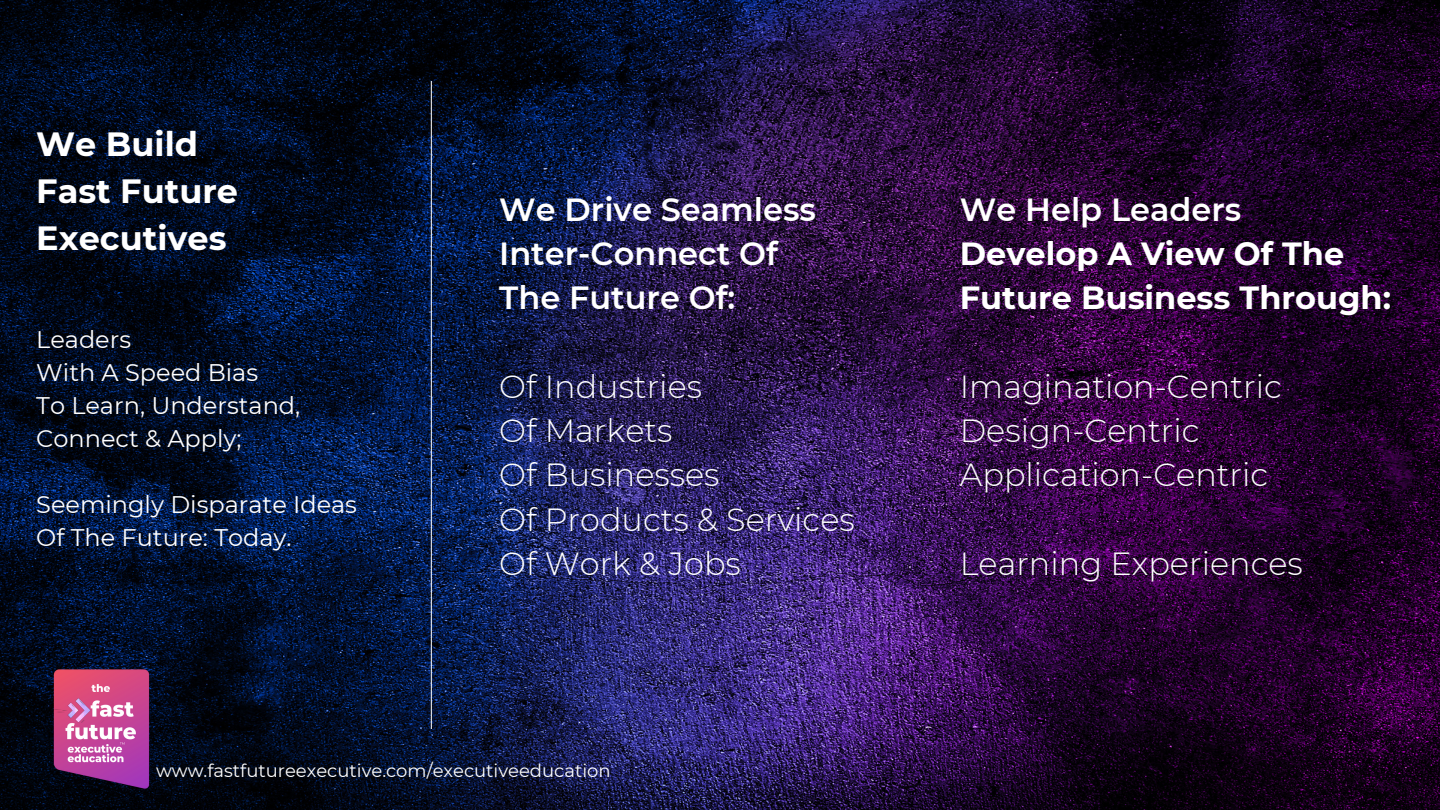
<style>
.page{position:relative;width:1440px;height:810px;background:#fff}
.page>*{position:absolute;margin:0;border:0;box-sizing:border-box;transform-origin:0 0}
.t1{font:700 33.6px "Montserrat";color:#fff}
.t2{font:300 32px "Montserrat";color:#fff}
.t3{font:600 32px "Montserrat";color:#fff}
.t4{font:700 32px/44.2px "Montserrat";color:#fff}
.t5{font:24px/33px "Montserrat";color:#fff}
.t6{font:18px "Montserrat";color:#fff}
</style>
<div class="page">
<img style="left:0;top:0;width:1440px;height:810px">
<hr style="left:431px;top:81px;width:1px;height:648px;background:#fff">
<img style="left:36px;top:664px;width:131px;height:130px">
<p class="t1" style="left:36px;top:124px;width:163px">We Build</p>
<p class="t1" style="left:36px;top:170px;width:203px">Fast Future</p>
<p class="t1" style="left:36px;top:217px;width:192px">Executives</p>
<p class="t5" style="left:36px;top:323px;width:96px">Leaders</p>
<p class="t5" style="left:36px;top:356px;width:223px">With A Speed Bias</p>
<p class="t5" style="left:36px;top:389px;width:266px">To Learn, Understand,<br>Connect &amp; Apply;</p>
<p class="t5" style="left:36px;top:488px;width:322px">Seemingly Disparate Ideas</p>
<p class="t5" style="left:36px;top:521px;width:257px">Of The Future: Today.</p>
<p class="t3" style="left:499px;top:190px;width:318px">We Drive Seamless</p>
<p class="t3" style="left:499px;top:234px;width:280px">Inter-Connect Of</p>
<p class="t3" style="left:499px;top:279px;width:238px">The Future Of:</p>
<p class="t2" style="left:499px;top:367px;width:204px">Of Industries</p>
<p class="t2" style="left:499px;top:411px;width:175px">Of Markets</p>
<p class="t2" style="left:499px;top:456px;width:222px">Of Businesses</p>
<p class="t2" style="left:499px;top:500px;width:357px">Of Products &amp; Services</p>
<p class="t2" style="left:499px;top:544px;width:243px">Of Work &amp; Jobs</p>
<p class="t6" style="left:156px;top:760px;width:456px">www.fastfutureexecutive.com/executiveeducation</p>
<p class="t3" style="left:960px;top:190px;width:283px">We Help Leaders</p>
<p class="t4" style="left:960px;top:232px;width:433px">Develop A View Of The<br>Future Business Through:</p>
<p class="t2" style="left:960px;top:367px;width:324px">Imagination-Centric</p>
<p class="t2" style="left:960px;top:411px;width:241px">Design-Centric</p>
<p class="t2" style="left:960px;top:456px;width:310px">Application-Centric</p>
<p class="t2" style="left:960px;top:544px;width:344px">Learning Experiences</p>
</div>
